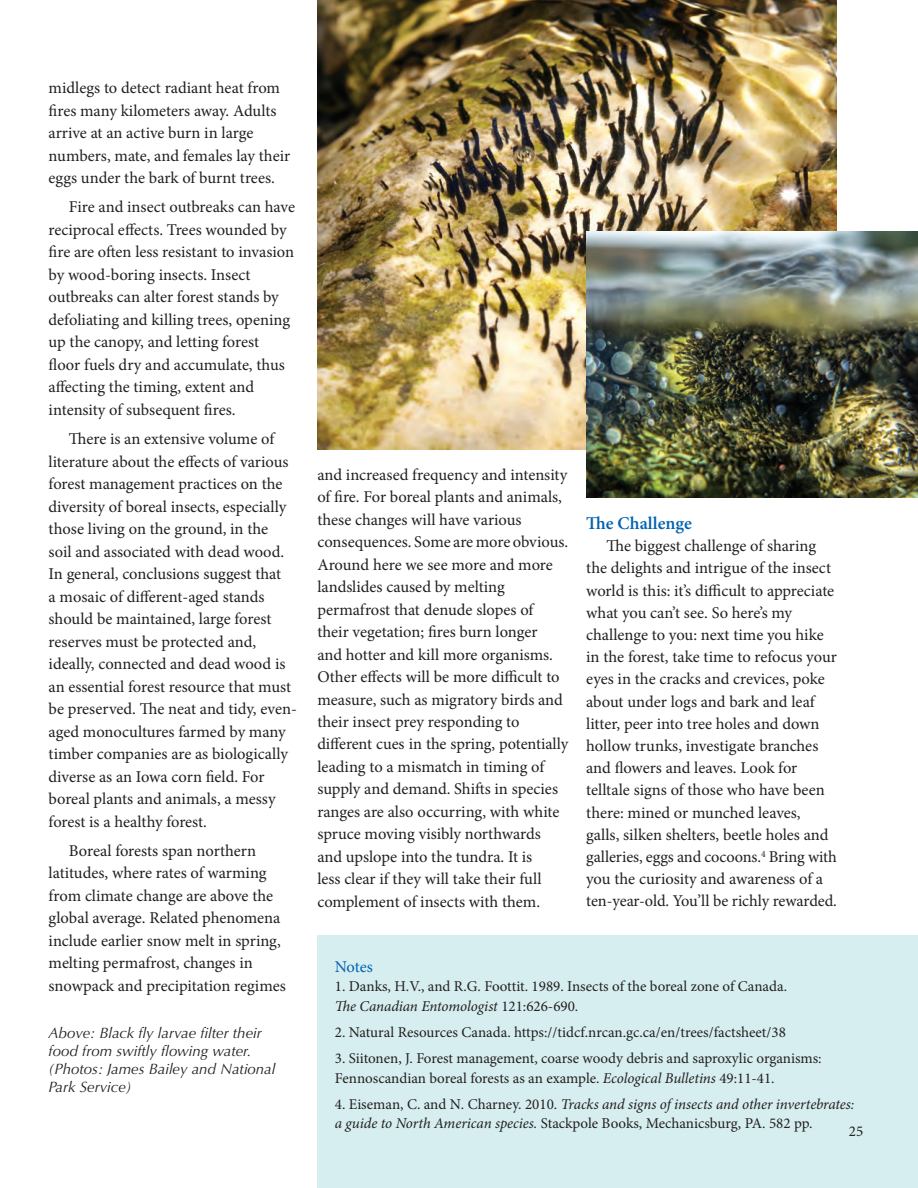
<style>
.page{position:relative;width:918px;height:1188px;background:#fff}
.page>*{position:absolute;margin:0;border:0;box-sizing:border-box;transform-origin:0 0}
.t1{font:600 18px "Minion Pro";color:#0162b0}
.t2{font:16.5px/22.5px "Minion Pro";letter-spacing:-.005em;color:#231f20}
.t3{font:16.5px "Minion Pro";letter-spacing:-.01em;color:#0162b0}
.t4{font:15px/19.5px "Minion Pro";color:#231f20}
.t5{font:italic 15px/19.5px "Minion Pro";letter-spacing:-.01em;color:#231f20}
.t6{font:italic 15px/18px "Optima";color:#231f20}
.s1{font-style:italic}
.s2{font-style:normal}
</style>
<div class="page">
<div style="left:317px;top:935px;width:601px;height:253px;background:#d6eeef"></div>
<img style="left:317px;top:0;width:520px;height:449px">
<img style="left:586px;top:232px;width:332px;height:266px">
<p class="t2" style="left:49px;top:77px;width:243px">midlegs to detect radiant heat from fres many kilometers away. Adults arrive at an active burn in large numbers, mate, and females lay their eggs under the bark of burnt trees.</p>
<p class="t2" style="left:49px;top:196px;width:248px;text-indent:20px">Fire and insect outbreaks can have reciprocal efects. Trees wounded by fre are ofen less resistant to invasion by wood-boring insects. Insect outbreaks can alter forest stands by defoliating and killing trees, opening up the canopy, and letting forest<br>foor fuels dry and accumulate, thus afecting the timing, extent and intensity of subsequent fres.</p>
<p class="t2" style="left:49px;top:428px;width:250px;text-indent:20px">Tere is an extensive volume of literature about the efects of various forest management practices on the diversity of boreal insects, especially those living on the ground, in the<br>soil and associated with dead wood.<br>In general, conclusions suggest that<br>a mosaic of diferent-aged stands should be maintained, large forest reserves must be protected and, ideally, connected and dead wood is an essential forest resource that must be preserved. Te neat and tidy, even&shy;aged monocultures farmed by many timber companies are as biologically diverse as an Iowa corn feld. For boreal plants and animals, a messy forest is a healthy forest.</p>
<p class="t2" style="left:49px;top:839px;width:239px;text-indent:20px">Boreal forests span northern latitudes, where rates of warming from climate change are above the global average. Related phenomena include earlier snow melt in spring, melting permafrost, changes in snowpack and precipitation regimes</p>
<p class="t6" style="left:49px;top:1024px;width:228px">Above: Black fly larvae filter their food from swiftly flowing water. (Photos: James Bailey and National<br>Park Service)</p>
<p class="t2" style="left:317px;top:463px;width:252px">and increased frequency and intensity of fre. For boreal plants and animals, these changes will have various consequences. Some are more obvious.<br>Around here we see more and more landslides caused by melting permafrost that denude slopes of their vegetation; fres burn longer<br>and hotter and kill more organisms.<br>Other efects will be more difcult to measure, such as migratory birds and their insect prey responding to diferent cues in the spring, potentially leading to a mismatch in timing of supply and demand. Shifs in species ranges are also occurring, with white spruce moving visibly northwards and upslope into the tundra. It is<br>less clear if they will take their full complement of insects with them.</p>
<h2 class="t1" style="left:586px;top:511px;width:107px">Te Challenge</h2>
<p class="t2" style="left:586px;top:535px;width:252px;text-indent:20px">Te biggest challenge of sharing the delights and intrigue of the insect world is this: it’s difcult to appreciate what you can’t see. So here’s my challenge to you: next time you hike in the forest, take time to refocus your eyes in the cracks and crevices, poke about under logs and bark and leaf litter, peer into tree holes and down hollow trunks, investigate branches and fowers and leaves. Look for telltale signs of those who have been there: mined or munched leaves, galls, silken shelters, beetle holes and galleries, eggs and cocoons.<sup>4</sup> Bring with you the curiosity and awareness of a ten-year-old. You’ll be richly rewarded.</p>
<h2 class="t3" style="left:335px;top:955px;width:40px">Notes</h2>
<p class="t4" style="left:335px;top:977px;width:454px">1. Danks, H.V., and R.G. Foottit. 1989. Insects of the boreal zone of Canada.<br><span class="s1">Te Canadian Entomologist</span> 121:626-690.</p>
<p class="t4" style="left:335px;top:1022px;width:453px">2. Natural Resources Canada. https://tidcf.nrcan.gc.ca/en/trees/factsheet/38</p>
<p class="t4" style="left:335px;top:1049px;width:488px">3. Siitonen, J. Forest management, coarse woody debris and saproxylic organisms:<br>Fennoscandian boreal forests as an example. <span class="s1">Ecological Bulletins</span> 49:11-41.</p>
<p class="t5" style="left:335px;top:1094px;width:521px"><span class="s2">4. Eiseman, C. and N. Charney. 2010.</span> Tracks and signs of insects and other invertebrates: a guide to North American species. <span class="s2">Stackpole Books, Mechanicsburg, PA. 582 pp.</span></p>
<p class="t4" style="left:849px;top:1121px;width:16px">25</p>
</div>
